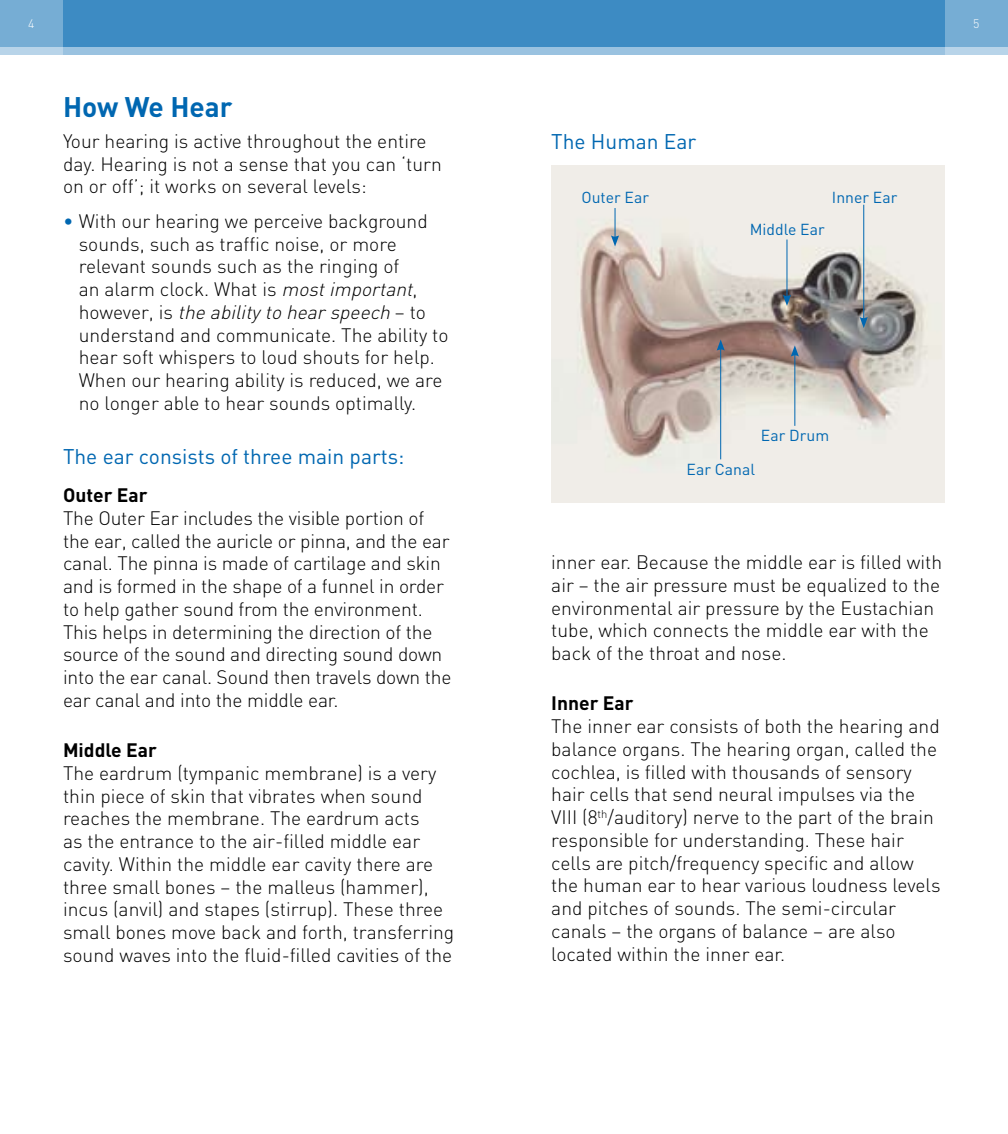
<style>
.page{position:relative;width:1008px;height:1134px;background:#fff}
.page>*{position:absolute;margin:0;border:0;box-sizing:border-box;transform-origin:0 0}
.t1{font:700 28px "DIN";color:#0067b1}
.t2{font:21px "DIN";color:#0067b1}
.t3{font:300 19.25px/22.8px "DIN";color:#000}
.t4{font:700 19.25px "DIN";color:#000}
.t5{font:15.75px "DIN";color:#0067b1}
.t6{font:300 12.25px "DIN";color:#fff}
.s1{color:#0067b1}
.s2{font-style:italic}
</style>
<div class="page">
<div style="left:0;top:0;width:504px;height:55px;background:#9ac2e0"></div>
<div style="left:0;top:0;width:504px;height:47px;background:#3d8bc3"></div>
<svg style="left:0;top:0;width:63px;height:55px;background:#7fb2d7"></svg>
<div style="left:504px;top:0;width:504px;height:55px;background:#9ac2e0"></div>
<div style="left:504px;top:0;width:504px;height:47px;background:#3d8bc3"></div>
<svg style="left:945px;top:0;width:63px;height:55px;background:#7fb2d7"></svg>
<img style="left:551px;top:165px;width:394px;height:338px">
<hr style="left:786px;top:240px;width:1px;height:58px;background:#0067b1">
<svg style="left:783px;top:295px;width:8px;height:11px"></svg>
<hr style="left:863px;top:205px;width:1px;height:115px;background:#0067b1">
<svg style="left:860px;top:317px;width:8px;height:11px"></svg>
<hr style="left:720px;top:348px;width:1px;height:111px;background:#0067b1">
<svg style="left:717px;top:340px;width:8px;height:11px"></svg>
<hr style="left:794px;top:354px;width:1px;height:72px;background:#0067b1">
<svg style="left:791px;top:345px;width:8px;height:12px"></svg>
<hr style="left:615px;top:208px;width:1px;height:30px;background:#0067b1">
<svg style="left:611px;top:235px;width:8px;height:12px"></svg>
<p class="t6" style="left:28px;top:16px;width:8px">4</p>
<p class="t6" style="left:973px;top:16px;width:8px">5</p>
<h1 class="t1" style="left:63px;top:88px;width:171px">How We Hear</h1>
<p class="t3" style="left:63px;top:129px;width:380px">Your hearing is active throughout the entire day. Hearing is not a sense that you can ‘turn on or off’; it works on several levels:</p>
<p class="t3" style="left:79px;top:209px;width:371px;text-indent:-16px"><span class="s1">•</span> With our hearing we perceive background sounds, such as traffic noise, or more relevant sounds such as the ringing of<br>an alarm clock. What is <span class="s2">mostimportant</span>,<br>h o w e v e r , i s <span class="s2">the abilityto hearspeech</span> – t o understand and communicate. The ability to hear soft whispers to loud shouts for help.<br>When our hearing ability is reduced, we are no longer able to hear sounds optimally.</p>
<p class="t2" style="left:63px;top:444px;width:343px">The ear consists of three main parts:</p>
<p class="t4" style="left:63px;top:482px;width:86px">Outer Ear</p>
<p class="t3" style="left:63px;top:506px;width:390px">The Outer Ear includes the visible portion of the ear, called the auricle or pinna, and the ear canal. The pinna is made of cartilage and skin and is formed in the shape of a funnel in order to help gather sound from the environment.<br>This helps in determining the direction of the source of the sound and directing sound down into the ear canal. Sound then travels down the ear canal and into the middle ear.</p>
<p class="t4" style="left:63px;top:737px;width:95px">Middle Ear</p>
<p class="t3" style="left:63px;top:761px;width:393px">The eardrum (tympanic membrane) is a very thin piece of skin that vibrates when sound reaches the membrane. The eardrum acts<br>as the entrance to the air-filled middle ear cavity. Within the middle ear cavity there are three small bones – the malleus (hammer), incus (anvil) and stapes (stirrup). These three small bones move back and forth, transferring sound waves into the fluid-filled cavities of the</p>
<p class="t2" style="left:551px;top:130px;width:147px">The Human Ear</p>
<p class="t5" style="left:582px;top:189px;width:69px">Outer Ear</p>
<p class="t5" style="left:750px;top:221px;width:76px">Middle Ear</p>
<p class="t5" style="left:832px;top:188px;width:67px">Inner Ear</p>
<p class="t5" style="left:761px;top:427px;width:70px">Ear Drum</p>
<p class="t5" style="left:687px;top:461px;width:70px">Ear Canal</p>
<p class="t3" style="left:551px;top:550px;width:392px">inner ear. Because the middle ear is filled with air – the air pressure must be equalized to the environmental air pressure by the Eustachian tube, which connects the middle ear with the back of the throat and nose.</p>
<p class="t4" style="left:551px;top:690px;width:84px">Inner Ear</p>
<p class="t3" style="left:551px;top:714px;width:391px">The inner ear consists of both the hearing and balance organs. The hearing organ, called the cochlea, is filled with thousands of sensory hair cells that send neural impulses via the VIII (8<sup>th</sup>/auditory) nerve to the part of the brain responsible for understanding. These hair cells are pitch/frequency specific and allow the human ear to hear various loudness levels and pitches of sounds. The semi-circular canals – the organs of balance – are also located within the inner ear.</p>
</div>
